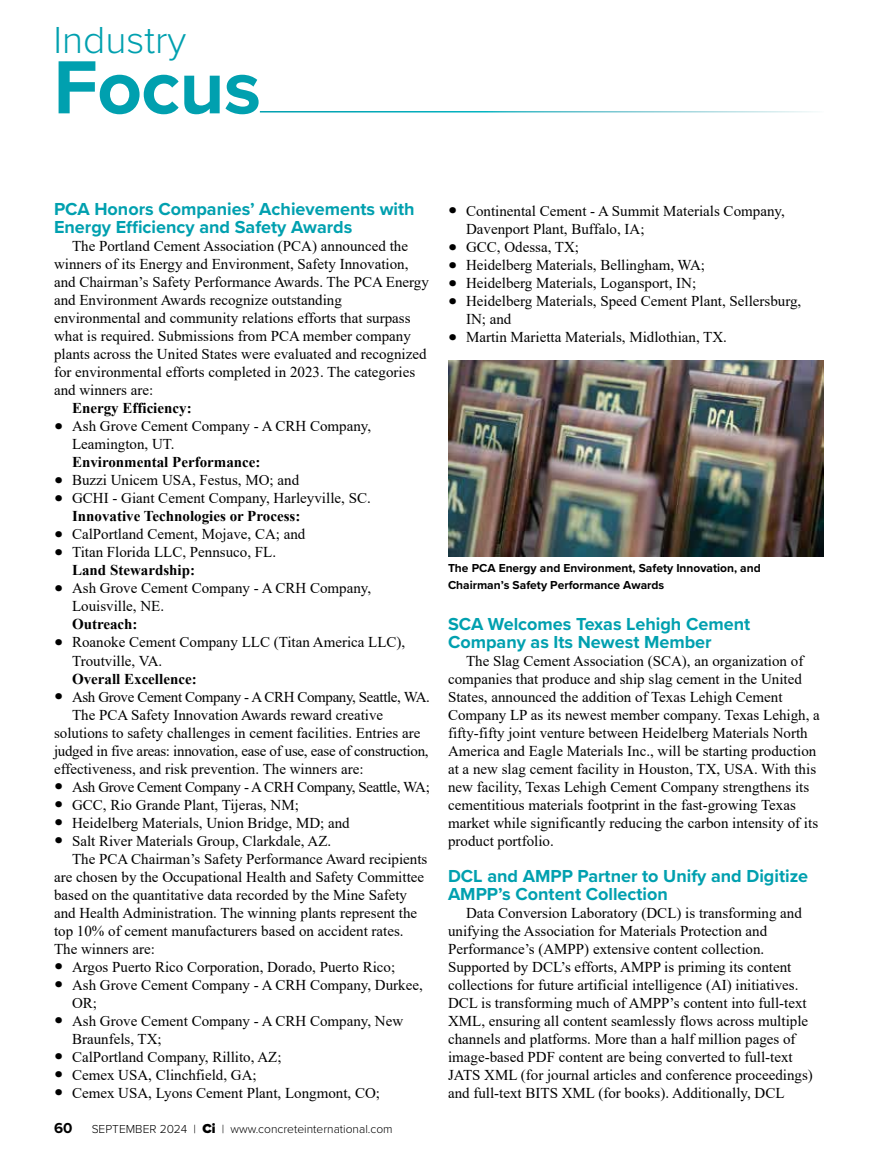
<style>
.page{position:relative;width:878px;height:1175px;background:#fff}
.page>*{position:absolute;margin:0;border:0;box-sizing:border-box;transform-origin:0 0}
.t1{font:700 78px "Proxima Nova";letter-spacing:-.01em;color:#00a0af}
.t2{font:300 39px "Proxima Nova";color:#00a0af}
.t3{font:700 18px/18px "Proxima Nova";color:#00a0af}
.t4{font:15px/18px "Times New Roman";color:#000}
.t5{font:15px "Times New Roman";letter-spacing:-.025em;color:#000}
.t6{font:700 15px "Times New Roman";color:#000}
.t7{font:15px "Times New Roman";letter-spacing:-.02em;color:#000}
.t8{font:700 15px "Proxima Nova";color:#000}
.t9{font:700 12px/16.5px "Proxima Nova";color:#000}
.t10{font:300 12px "Proxima Nova";color:#000}
.s1{font-family:"Adobe Caslon Pro";font-size:27px}
.s2{font-weight:700}
.s3{font-weight:900;font-size:13.5px}
</style>
<div class="page">
<img style="left:448px;top:360px;width:376px;height:196px">
<h2 class="t2" style="left:53px;top:11px;width:134px">Industry</h2>
<h1 class="t1" style="left:53px;top:29px;width:209px">Focus</h1>
<p class="t3" style="left:54px;top:200px;width:362px">PCA Honors Companies’ Achievements with<br>Energy Efficiency and Safety Awards</p>
<p class="t4" style="left:54px;top:237px;width:376px;text-indent:18px">The Portland Cement Association (PCA) announced the winners of its Energy and Environment, Safety Innovation, and Chairman’s Safety Performance Awards. The PCA Energy and Environment Awards recognize outstanding environmental and community relations efforts that surpass what is required. Submissions from PCA member company plants across the United States were evaluated and recognized for environmental efforts completed in 2023. The categories and winners are:</p>
<p class="t6" style="left:72px;top:397px;width:121px">Energy Efficiency:</p>
<p class="t4" style="left:72px;top:417px;width:301px;text-indent:-18px"><span class="s1">•</span> Ash Grove Cement Company - A CRH Company,<br>Leamington, UT.</p>
<p class="t6" style="left:72px;top:451px;width:190px">Environmental Performance:</p>
<p class="t4" style="left:54px;top:471px;width:247px"><span class="s1">•</span> Buzzi Unicem USA, Festus, MO; and</p>
<p class="t4" style="left:72px;top:489px;width:300px;text-indent:-18px"><span class="s1">•</span> GCHI - Giant Cement Company, Harleyville, SC.<br><span class="s2">Innovative Technologies or Process:</span></p>
<p class="t4" style="left:54px;top:525px;width:253px"><span class="s1">•</span> CalPortland Cement, Mojave, CA; and</p>
<p class="t4" style="left:72px;top:543px;width:206px;text-indent:-18px"><span class="s1">•</span> Titan Florida LLC, Pennsuco, FL.<br><span class="s2">Land Stewardship:</span></p>
<p class="t4" style="left:72px;top:579px;width:301px;text-indent:-18px"><span class="s1">•</span> Ash Grove Cement Company - A CRH Company,<br>Louisville, NE.</p>
<p class="t6" style="left:72px;top:613px;width:67px">Outreach:</p>
<p class="t4" style="left:72px;top:633px;width:335px;text-indent:-18px"><span class="s1">•</span> Roanoke Cement Company LLC (Titan America LLC),<br>Troutville, VA.</p>
<p class="t6" style="left:72px;top:667px;width:126px">Overall Excellence:</p>
<p class="t5" style="left:54px;top:686px;width:377px"><span class="s1">•</span> Ash Grove Cement Company - A CRH Company, Seattle, WA.</p>
<p class="t4" style="left:72px;top:705px;width:313px">The PCA Safety Innovation Awards reward creative</p>
<p class="t4" style="left:54px;top:723px;width:368px">solutions to safety challenges in cement facilities. Entries are</p>
<p class="t7" style="left:54px;top:740px;width:376px">judged in five areas: innovation, ease of use, ease of construction,</p>
<p class="t4" style="left:54px;top:759px;width:311px">effectiveness, and risk prevention. The winners are:</p>
<p class="t5" style="left:54px;top:776px;width:377px"><span class="s1">•</span> Ash Grove Cement Company - A CRH Company, Seattle, WA;</p>
<p class="t4" style="left:54px;top:795px;width:246px"><span class="s1">•</span> GCC, Rio Grande Plant, Tijeras, NM;</p>
<p class="t4" style="left:54px;top:813px;width:297px"><span class="s1">•</span> Heidelberg Materials, Union Bridge, MD; and</p>
<p class="t4" style="left:54px;top:831px;width:279px"><span class="s1">•</span> Salt River Materials Group, Clarkdale, AZ.</p>
<p class="t4" style="left:72px;top:849px;width:357px">The PCA Chairman’s Safety Performance Award recipients</p>
<p class="t4" style="left:54px;top:867px;width:371px">are chosen by the Occupational Health and Safety Committee</p>
<p class="t4" style="left:54px;top:885px;width:354px">based on the quantitative data recorded by the Mine Safety</p>
<p class="t4" style="left:54px;top:903px;width:365px">and Health Administration. The winning plants represent the</p>
<p class="t4" style="left:54px;top:921px;width:351px">top 10% of cement manufacturers based on accident rates.</p>
<p class="t4" style="left:54px;top:939px;width:102px">The winners are:</p>
<p class="t4" style="left:54px;top:957px;width:343px"><span class="s1">•</span> Argos Puerto Rico Corporation, Dorado, Puerto Rico;</p>
<p class="t4" style="left:72px;top:975px;width:352px;text-indent:-18px"><span class="s1">•</span> Ash Grove Cement Company - A CRH Company, Durkee,<br>OR;</p>
<p class="t4" style="left:72px;top:1011px;width:333px;text-indent:-18px"><span class="s1">•</span> Ash Grove Cement Company - A CRH Company, New<br>Braunfels, TX;</p>
<p class="t4" style="left:54px;top:1047px;width:229px"><span class="s1">•</span> CalPortland Company, Rillito, AZ;</p>
<p class="t4" style="left:54px;top:1065px;width:204px"><span class="s1">•</span> Cemex USA, Clinchfield, GA;</p>
<p class="t4" style="left:54px;top:1083px;width:327px"><span class="s1">•</span> Cemex USA, Lyons Cement Plant, Longmont, CO;</p>
<p class="t8" style="left:54px;top:1116px;width:20px">60</p>
<p class="t10" style="left:92px;top:1119px;width:302px">SEPTEMBER 2024 | <span class="s3">Ci</span> | www.concreteinternational.com</p>
<p class="t4" style="left:466px;top:201px;width:320px;text-indent:-18px"><span class="s1">•</span> Continental Cement - A Summit Materials Company,<br>Davenport Plant, Buffalo, IA;</p>
<p class="t4" style="left:448px;top:237px;width:133px"><span class="s1">•</span> GCC, Odessa, TX;</p>
<p class="t4" style="left:448px;top:255px;width:258px"><span class="s1">•</span> Heidelberg Materials, Bellingham, WA;</p>
<p class="t4" style="left:448px;top:273px;width:250px"><span class="s1">•</span> Heidelberg Materials, Logansport, IN;</p>
<p class="t4" style="left:466px;top:291px;width:337px;text-indent:-18px"><span class="s1">•</span> Heidelberg Materials, Speed Cement Plant, Sellersburg,<br>IN; and</p>
<p class="t4" style="left:448px;top:327px;width:280px"><span class="s1">•</span> Martin Marietta Materials, Midlothian, TX.</p>
<p class="t9" style="left:448px;top:559px;width:314px">The PCA Energy and Environment, Safety Innovation, and<br>Chairman’s Safety Performance Awards</p>
<p class="t3" style="left:448px;top:614px;width:304px">SCA Welcomes Texas Lehigh Cement<br>Company as Its Newest Member</p>
<p class="t4" style="left:448px;top:651px;width:373px;text-indent:18px">The Slag Cement Association (SCA), an organization of companies that produce and ship slag cement in the United States, announced the addition of Texas Lehigh Cement Company LP as its newest member company. Texas Lehigh, a fifty-fifty joint venture between Heidelberg Materials North America and Eagle Materials Inc., will be starting production at a new slag cement facility in Houston, TX, USA. With this new facility, Texas Lehigh Cement Company strengthens its cementitious materials footprint in the fast-growing Texas market while significantly reducing the carbon intensity of its product portfolio.</p>
<p class="t3" style="left:448px;top:866px;width:362px">DCL and AMPP Partner to Unify and Digitize<br>AMPP’s Content Collection</p>
<p class="t4" style="left:448px;top:903px;width:366px;text-indent:18px">Data Conversion Laboratory (DCL) is transforming and unifying the Association for Materials Protection and Performance’s (AMPP) extensive content collection.<br>Supported by DCL’s efforts, AMPP is priming its content collections for future artificial intelligence (AI) initiatives.<br>DCL is transforming much of AMPP’s content into full-text XML, ensuring all content seamlessly flows across multiple channels and platforms. More than a half million pages of image-based PDF content are being converted to full-text JATS XML (for journal articles and conference proceedings) and full-text BITS XML (for books). Additionally, DCL</p>
</div>
